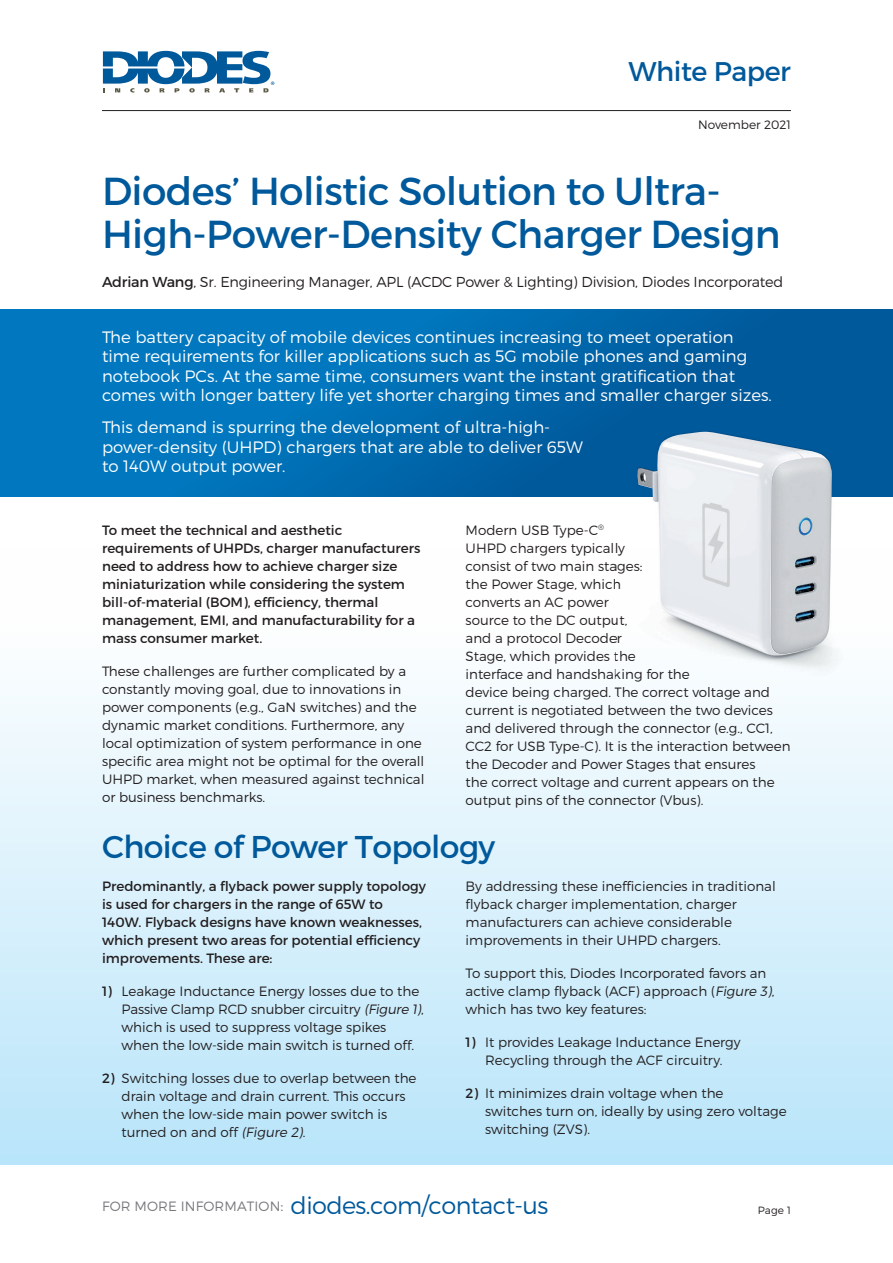
<style>
.page{position:relative;width:893px;height:1263px;background:#fff}
.page>*{position:absolute;margin:0;border:0;box-sizing:border-box;transform-origin:0 0}
.t1{font:39px/43.5px "Montserrat";letter-spacing:-.015em;color:#00599b}
.t2{font:31.5px "Montserrat";letter-spacing:-.02em;color:#00599b}
.t3{font:27px "Montserrat";letter-spacing:-.015em;color:#00599b}
.t4{font:300 24px "Montserrat";letter-spacing:-.025em;color:#00599b}
.t5{font:300 16.5px/19.5px "Montserrat";color:#fff}
.t6{font:300 14.4px "Montserrat";letter-spacing:-.01em;color:#231f20}
.t7{font:300 13.5px/18px "Montserrat";color:#231f20}
.t8{font:13.5px/18px "Montserrat";color:#231f20}
.t9{font:300 13.5px "Montserrat";letter-spacing:.01em;color:#76787b}
.t10{font:300 12.15px "Montserrat";color:#231f20}
.t11{font:300 10.5px "Montserrat";color:#231f20}
.s1{font-weight:400}
.s2{font-style:italic}
.s3{font-size:15.15px;color:#76787b}
</style>
<div class="page">
<div style="left:0;top:549px;width:893px;height:616px;background:linear-gradient(to bottom,#fff,#b9e5fa)"></div>
<div style="left:0;top:309px;width:893px;height:187px;background:linear-gradient(to right,#007ec6,#005596)"></div>
<hr style="left:102px;top:110px;width:689px;height:1px;background:#231f20">
<svg style="left:103px;top:51px;width:171px;height:41px"></svg>
<img style="left:615px;top:410px;width:256px;height:286px">
<img style="left:637px;top:432px;width:195px;height:225px">
<p class="t3" style="left:629px;top:55px;width:164px">White Paper</p>
<p class="t10" style="left:698px;top:118px;width:94px">November 2021</p>
<p class="t1" style="left:102px;top:169px;width:680px">Diodes’ Holistic Solution to Ultra-<br>High-Power-Density Charger Design</p>
<p class="t6" style="left:102px;top:273px;width:683px"><span class="s1">Adrian Wang</span>, Sr. Engineering Manager, APL (ACDC Power &amp; Lighting) Division, Diodes Incorporated</p>
<p class="t5" style="left:102px;top:327px;width:671px">The battery capacity of mobile devices continues increasing to meet operation time requirements for killer applications such as 5G mobile phones and gaming notebook PCs. At the same time, consumers want the instant gratification that comes with longer battery life yet shorter charging times and smaller charger sizes.</p>
<p class="t5" style="left:102px;top:418px;width:482px">This demand is spurring the development of ultra-high&shy;power-density (UHPD) chargers that are able to deliver 65W to 140W output power.</p>
<p class="t8" style="left:102px;top:521px;width:320px">To meet the technical and aesthetic requirements of UHPDs, charger manufacturers need to address how to achieve charger size miniaturization while considering the system bill-of-material (BOM), efficiency, thermal management, EMI, and manufacturability for a mass consumer market.</p>
<p class="t7" style="left:102px;top:661px;width:324px">These challenges are further complicated by a constantly moving goal, due to innovations in power components (e.g., GaN switches) and the dynamic market conditions. Furthermore, any local optimization of system performance in one specific area might not be optimal for the overall UHPD market, when measured against technical or business benchmarks.</p>
<p class="t7" style="left:466px;top:521px;width:326px">Modern USB Type-C<sup>®<br></sup>UHPD chargers typically<br>consist of two main stages:<br>the Power Stage, which<br>converts an AC power<br>source to the DC output,<br>and a protocol Decoder<br>Stage, which provides the<br>interface and handshaking for the<br>device being charged. The correct voltage and current is negotiated between the two devices and delivered through the connector (e.g., CC1, CC2 for USB Type-C). It is the interaction between the Decoder and Power Stages that ensures<br>the correct voltage and current appears on the output pins of the connector (Vbus).</p>
<p class="t2" style="left:102px;top:827px;width:395px">Choice of Power Topology</p>
<p class="t8" style="left:102px;top:877px;width:326px">Predominantly, a flyback power supply topology is used for chargers in the range of 65W to<br>140W. Flyback designs have known weaknesses, which present two areas for potential efficiency improvements. These are:</p>
<p class="t7" style="left:122px;top:982px;width:304px;text-indent:-19px"><span class="s1">1)</span> Leakage Inductance Energy losses due to the Passive Clamp RCD snubber circuitry <span class="s2">(Figure 1)</span>, which is used to suppress voltage spikes when the low-side main switch is turned off.</p>
<p class="t7" style="left:122px;top:1068px;width:297px;text-indent:-19px"><span class="s1">2)</span> Switching losses due to overlap between the drain voltage and drain current. This occurs when the low-side main power switch is turned on and off <span class="s2">(Figure 2)</span>.</p>
<p class="t7" style="left:466px;top:877px;width:312px">By addressing these inefficiencies in traditional flyback charger implementation, charger manufacturers can achieve considerable improvements in their UHPD chargers.</p>
<p class="t7" style="left:466px;top:964px;width:310px">To support this, Diodes Incorporated favors an active clamp flyback (ACF) approach (<span class="s2">Figure 3)</span>, which has two key features:</p>
<p class="t7" style="left:466px;top:1032px;width:277px;text-align:center"><span class="s1">1)</span> It provides Leakage Inductance Energy<br>Recycling through the ACF circuitry.</p>
<p class="t7" style="left:485px;top:1083px;width:303px;text-indent:-19px"><span class="s1">2)</span> It minimizes drain voltage when the<br>switches turn on, ideally by using zero voltage switching (ZVS).</p>
<h3 class="t4" style="left:280px;top:1191px;width:269px"><span class="s3">:</span> diodes.com/contact-us</h3>
<p class="t9" style="left:102px;top:1198px;width:180px">FOR MORE INFORMATION</p>
<p class="t11" style="left:758px;top:1204px;width:35px">Page 1</p>
</div>
